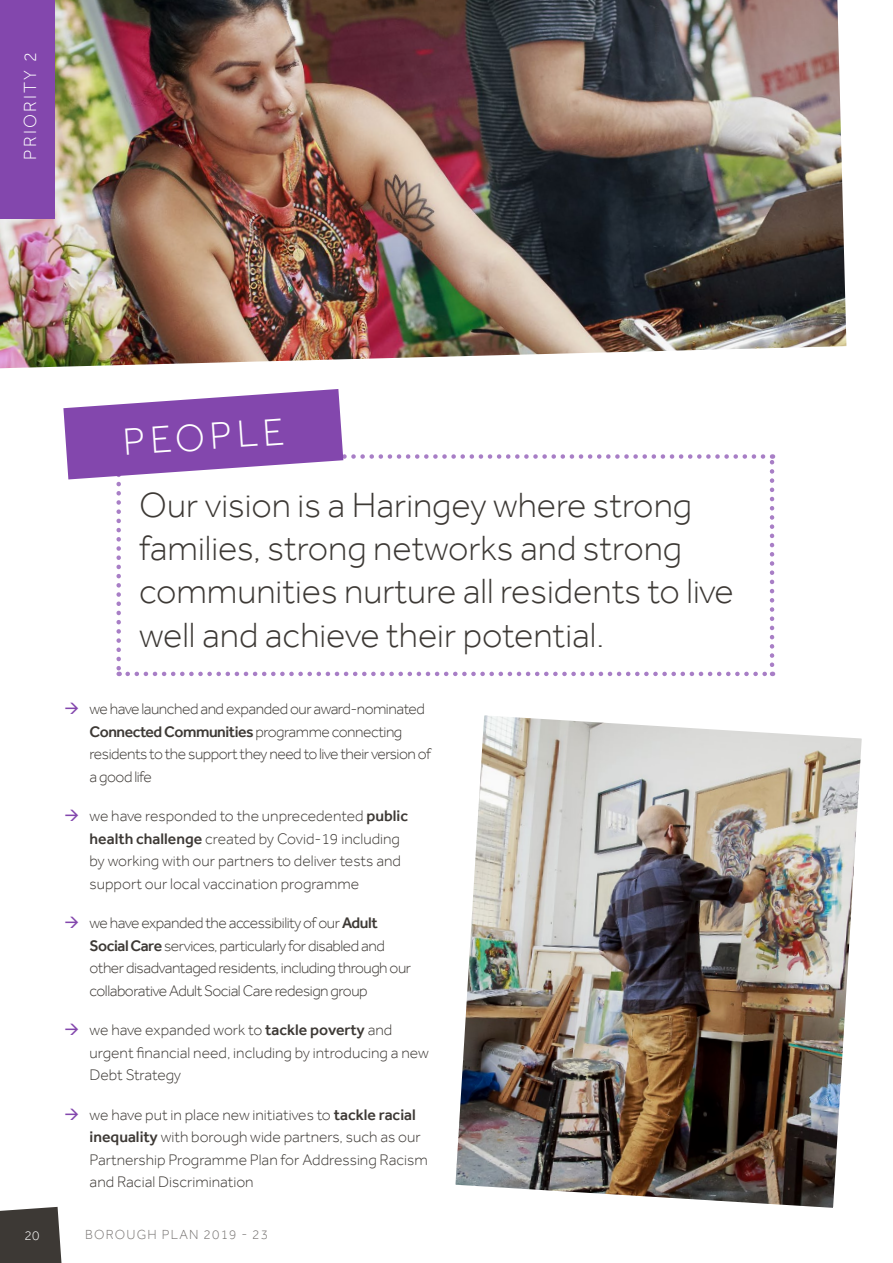
<style>
.page{position:relative;width:893px;height:1263px;background:#fff}
.page>*{position:absolute;margin:0;border:0;box-sizing:border-box;transform-origin:0 0}
.t1{font:300 39px "Effra";color:#fff}
.t2{font:300 36px/43.2px "Effra";color:#3d3935}
.t3{font:300 18px "Effra";letter-spacing:.12em;color:#fff}
.t4{font:300 15.75px/22.5px "Effra";color:#3d3935}
.t5{font:300 15.75px/22.5px "Effra";letter-spacing:-.025em;color:#3d3935}
.t6{font:300 13.5px "Effra";letter-spacing:.09em;color:#777472}
.t7{font:300 13.5px "Effra";color:#fff}
.s1{font-weight:500}
</style>
<div class="page">
<svg style="left:0;top:1207px;width:62px;height:56px;background:#4a4743"></svg>
<img style="left:0;top:0;width:846px;height:368px">
<img style="left:455px;top:715px;width:407px;height:493px">
<svg style="left:63px;top:389px;width:711px;height:287px"></svg>
<div style="left:0;top:0;width:54px;height:219px;background:#8347ad"></div>
<p class="t3" style="left:20px;top:160px;width:109px;rotate:-90deg">PRIORITY 2</p>
<h1 class="t1" style="left:121px;top:420px;width:163px;rotate:-4deg">PEOPLE</h1>
<h2 class="t2" style="left:139px;top:483px;width:596px">Our vision is a Haringey where strong families, strong networks and strong communities nurture all residents to live well and achieve their potential.</h2>
<p class="t5" style="left:90px;top:698px;width:343px">we have launched and expanded our award-nominated <span class="s1">Connected Communities</span> programme connecting residents to the support they need to live their version of a good life</p>
<p class="t4" style="left:90px;top:805px;width:320px">we have responded to the unprecedented <span class="s1">public health challenge</span> created by Covid-19 including by working with our partners to deliver tests and support our local vaccination programme</p>
<p class="t5" style="left:90px;top:912px;width:323px">we have expanded the accessibility of our <span class="s1">Adult Social Care</span> services, particularly for disabled and other disadvantaged residents, including through our collaborative Adult Social Care redesign group</p>
<p class="t4" style="left:90px;top:1019px;width:341px">we have expanded work to <span class="s1">tackle poverty</span> and urgent financial need, including by introducing a new<br>Debt Strategy</p>
<p class="t4" style="left:90px;top:1103px;width:340px">we have put in place new initiatives to <span class="s1">tackle racial inequality</span> with borough wide partners, such as our Partnership Programme Plan for Addressing Racism and Racial Discrimination</p>
<p class="t7" style="left:25px;top:1227px;width:16px">20</p>
<p class="t6" style="left:85px;top:1227px;width:185px">BOROUGH PLAN 2019 - 23</p>
</div>
